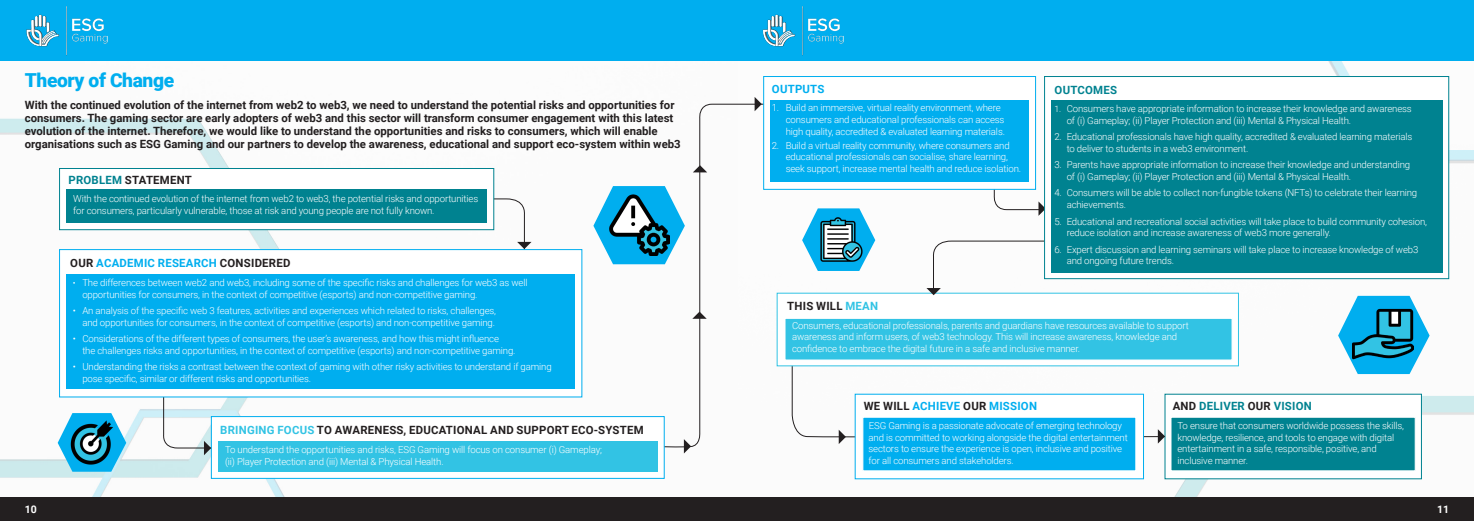
<style>
.page{position:relative;width:1474px;height:521px;background:#fff}
.page>*{position:absolute;margin:0;border:0;box-sizing:border-box;transform-origin:0 0}
.t1{font:900 19.25px "Roboto";letter-spacing:-.02em;color:#00aeef}
.t2{font:700 11.38px/13.1px "Roboto";color:#231f20}
.t3{font:700 11.38px "Roboto";letter-spacing:.02em;color:#231f20}
.t4{font:700 11.38px "Roboto";letter-spacing:.02em;color:#00aeef}
.t5{font:700 11.38px "Roboto";letter-spacing:.02em;color:#008290}
.t6{font:700 10.5px "Roboto";color:#fff}
.t7{font:300 9.62px/11.5px "Roboto";letter-spacing:-.015em;color:#fff}
.s1{color:#008290}
.s2{color:#231f20}
.s3{font-size:8.75px}
.s4{color:#32c3e4}
</style>
<div class="page">
<img style="left:0;top:118px;width:685px;height:379px">
<img style="left:786px;top:61px;width:687px;height:436px">
<div style="left:0;top:0;width:1473px;height:61px;background:#00aeef"></div>
<div style="left:0;top:497px;width:1473px;height:24px;background:#231f20"></div>
<img style="left:762px;top:6px;width:45px;height:70px">
<img style="left:801px;top:13px;width:43px;height:35px">
<img style="left:26px;top:6px;width:41px;height:50px">
<img style="left:64px;top:13px;width:44px;height:35px">
<svg style="left:791px;top:366px;width:388px;height:72px"></svg>
<svg style="left:656px;top:103px;width:130px;height:344px"></svg>
<div style="left:211px;top:416px;width:453px;height:63px;background:#fff;border:1px solid #00aeef"></div>
<div style="left:218px;top:441px;width:439px;height:31px;background:#32c3e4"></div>
<div style="left:59px;top:168px;width:435px;height:62px;background:#fff;border:1px solid #008290"></div>
<div style="left:66px;top:189px;width:421px;height:34px;background:#008290"></div>
<div style="left:59px;top:249px;width:523px;height:148px;background:#fff;border:1px solid #00aeef"></div>
<div style="left:66px;top:274px;width:509px;height:115px;background:#00aeef"></div>
<svg style="left:446px;top:198px;width:85px;height:53px"></svg>
<svg style="left:162px;top:395px;width:61px;height:60px"></svg>
<svg style="left:684px;top:439px;width:7px;height:14px"></svg>
<svg style="left:692px;top:312px;width:14px;height:7px"></svg>
<svg style="left:693px;top:165px;width:14px;height:7px"></svg>
<svg style="left:754px;top:97px;width:7px;height:14px"></svg>
<div style="left:854px;top:394px;width:289px;height:85px;background:#fff"></div>
<div style="left:862px;top:417px;width:274px;height:54px;background:#00aeef;border:1px solid #fff"></div>
<div style="left:1164px;top:394px;width:257px;height:85px;background:#fff"></div>
<div style="left:1170px;top:417px;width:245px;height:54px;background:#008290;border:1px solid #fff"></div>
<div style="left:776px;top:293px;width:462px;height:73px;background:#fff"></div>
<div style="left:784px;top:318px;width:448px;height:42px;background:#32c3e4;border:1px solid #fff"></div>
<svg style="left:838px;top:430px;width:8px;height:14px"></svg>
<svg style="left:1157px;top:429px;width:8px;height:14px"></svg>
<svg style="left:993px;top:128px;width:51px;height:88px"></svg>
<div style="left:1044px;top:76px;width:405px;height:203px;background:#fff;border:1px solid #008290"></div>
<div style="left:1051px;top:100px;width:391px;height:173px;background:#008290"></div>
<div style="left:763px;top:76px;width:273px;height:114px;background:#fff;border:1px solid #00aeef"></div>
<div style="left:769px;top:100px;width:259px;height:82px;background:#00aeef"></div>
<svg style="left:926px;top:240px;width:139px;height:56px"></svg>
<svg style="left:593px;top:186px;width:92px;height:78px"></svg>
<img style="left:609px;top:195px;width:60px;height:60px">
<svg style="left:58px;top:413px;width:68px;height:59px"></svg>
<img style="left:65px;top:416px;width:54px;height:53px">
<svg style="left:802px;top:208px;width:73px;height:63px"></svg>
<img style="left:818px;top:217px;width:46px;height:46px">
<svg style="left:1338px;top:296px;width:91px;height:78px"></svg>
<img style="left:1352px;top:303px;width:61px;height:61px">
<p class="t1" style="left:25px;top:67px;width:151px">Theory of Change</p>
<p class="t2" style="left:25px;top:98px;width:657px">With the continued evolution of the internet from web2 to web3, we need to understand the potential risks and opportunities for consumers. The gaming sector are early adopters of web3 and this sector will transform consumer engagement with this latest evolution of the internet. Therefore, we would like to understand the opportunities and risks to consumers, which will enable organisations such as ESG Gaming and our partners to develop the awareness, educational and support eco-system within web3</p>
<p class="t3" style="left:68px;top:172px;width:125px"><span class="s1">PROBLEM</span> STATEMENT</p>
<p class="t7" style="left:73px;top:193px;width:406px">With the continued evolution of the internet from web2 to web3, the potential risks and opportunities for consumers, particularly vulnerable, those at risk and young people are not fully known.</p>
<p class="t4" style="left:70px;top:255px;width:222px"><span class="s2">OUR</span> ACADEMIC RESEARCH <span class="s2">CONSIDERED</span></p>
<p class="t7" style="left:82px;top:276px;width:447px;text-indent:-10px"><span class="s3">•</span> The differences between web2 and web3, including some of the specific risks and challenges for web3 as well opportunities for consumers, in the context of competitive (esports) and non-competitive gaming.</p>
<p class="t7" style="left:73px;top:304px;width:425px;text-align:right">• An analysis of the specific web 3 features, activities and experiences which related to risks, challenges, and opportunities for consumers, in the context of competitive (esports) and non-competitive gaming.</p>
<p class="t7" style="left:82px;top:332px;width:435px;text-indent:-10px">• Considerations of the different types of consumers, the user’s awareness, and how this might influence<br>the challenges risks and opportunities, in the context of competitive (esports) and non-competitive gaming.</p>
<p class="t7" style="left:82px;top:361px;width:471px;text-indent:-10px">• Understanding the risks a contrast between the context of gaming with other risky activities to understand if gaming pose specific, similar or different risks and opportunities.</p>
<p class="t3" style="left:220px;top:422px;width:425px"><span class="s4">BRINGING FOCUS</span> TO AWARENESS, EDUCATIONAL AND SUPPORT ECO-SYSTEM</p>
<p class="t7" style="left:225px;top:443px;width:378px">To understand the opportunities and risks, ESG Gaming will focus on consumer (i) Gameplay; (ii) Player Protection and (iii) Mental &amp; Physical Health.</p>
<p class="t4" style="left:772px;top:81px;width:54px">OUTPUTS</p>
<p class="t7" style="left:785px;top:102px;width:221px;text-indent:-14px">1. Build an immersive, virtual reality environment, where consumers and educational professionals can access high quality, accredited &amp; evaluated learning materials.</p>
<p class="t7" style="left:785px;top:139px;width:237px;text-indent:-14px">2. Build a virtual reality community, where consumers and educational professionals can socialise, share learning, seek support, increase mental health and reduce isolation.</p>
<p class="t5" style="left:1054px;top:82px;width:64px">OUTCOMES</p>
<p class="t7" style="left:1066px;top:103px;width:347px;text-indent:-12px"><span class="s3">1.</span> Consumers have appropriate information to increase their knowledge and awareness of (i) Gameplay; (ii) Player Protection and (iii) Mental &amp; Physical Health.</p>
<p class="t7" style="left:1066px;top:131px;width:347px;text-indent:-12px">2. Educational professionals have high quality, accredited &amp; evaluated learning materials to deliver to students in a web3 environment.</p>
<p class="t7" style="left:1066px;top:159px;width:345px;text-indent:-12px">3. Parents have appropriate information to increase their knowledge and understanding of (i) Gameplay; (ii) Player Protection and (iii) Mental &amp; Physical Health.</p>
<p class="t7" style="left:1066px;top:187px;width:352px;text-indent:-12px">4. Consumers will be able to collect non-fungible tokens (NFTs) to celebrate their learning achievements.</p>
<p class="t7" style="left:1066px;top:215px;width:362px;text-indent:-12px">5. Educational and recreational social activities will take place to build community cohesion, reduce isolation and increase awareness of web3 more generally.</p>
<p class="t7" style="left:1066px;top:243px;width:353px;text-indent:-12px">6. Expert discussion and learning seminars will take place to increase knowledge of web3 and ongoing future trends.</p>
<p class="t3" style="left:787px;top:298px;width:92px">THIS WILL <span class="s4">MEAN</span></p>
<p class="t7" style="left:792px;top:319px;width:398px">Consumers, educational professionals, parents and guardians have resources available to support awareness and inform users, of web3 technology. This will increase awareness, knowledge and confidence to embrace the digital future in a safe and inclusive manner.</p>
<p class="t4" style="left:863px;top:398px;width:175px"><span class="s2">WE WILL</span> ACHIEVE <span class="s2">OUR</span> MISSION</p>
<p class="t7" style="left:868px;top:419px;width:261px">ESG Gaming is a passionate advocate of emerging technology and is committed to working alongside the digital entertainment sectors to ensure the experience is open, inclusive and positive for all consumers and stakeholders.</p>
<p class="t5" style="left:1172px;top:398px;width:141px"><span class="s2">AND</span> DELIVER <span class="s2">OUR</span> VISION</p>
<p class="t7" style="left:1177px;top:419px;width:228px">To ensure that consumers worldwide possess the skills, knowledge, resilience, and tools to engage with digital entertainment in a safe, responsible, positive, and inclusive manner.</p>
<p class="t6" style="left:25px;top:502px;width:14px">10</p>
<p class="t6" style="left:1436px;top:502px;width:14px">11</p>
</div>
